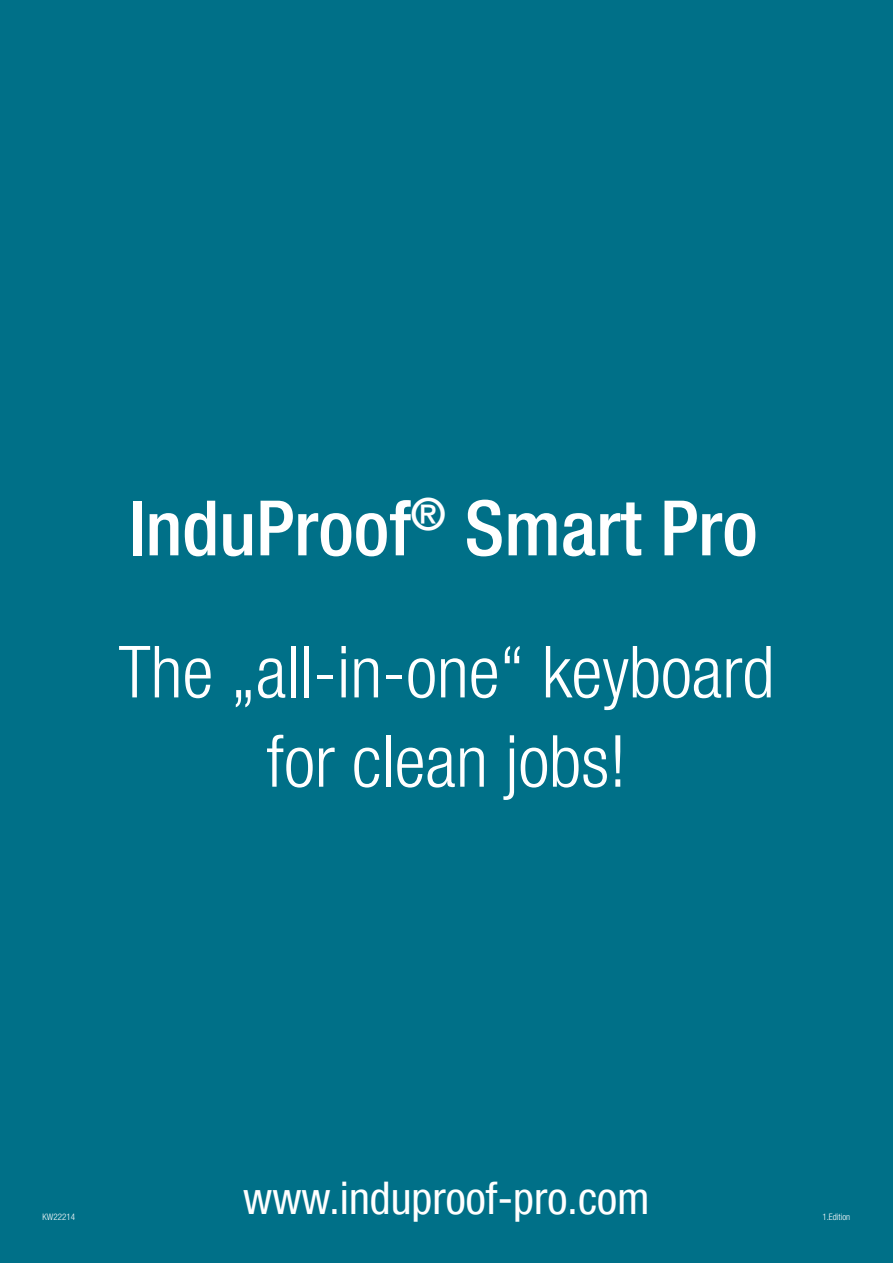
<style>
.page{position:relative;width:893px;height:1263px;background:#007088}
.page>*{position:absolute;margin:0;border:0;box-sizing:border-box;transform-origin:0 0}
.t1{font:500 condensed 76.5px "Helvetica Neue LT Com";color:#fff}
.t2{font:300 condensed 72px/89.2px "Helvetica Neue LT Com";color:#fff;text-align:center}
.t3{font:condensed 45px "Helvetica Neue LT Com";color:#fff}
.t4{font:300 condensed 9px "Helvetica Neue LT Com";color:#fff}
</style>
<div class="page">
<p class="t1" style="left:129px;top:483px;width:631px">InduProof<sup>®</sup> Smart Pro</p>
<p class="t2" style="left:119px;top:627px;width:657px">The „all-in-one“ keyboard for clean jobs!</p>
<p class="t4" style="left:43px;top:1212px;width:34px">KW22214</p>
<p class="t3" style="left:243px;top:1172px;width:408px">www.induproof-pro.com</p>
<p class="t4" style="left:822px;top:1212px;width:29px">1.Edition</p>
</div>
